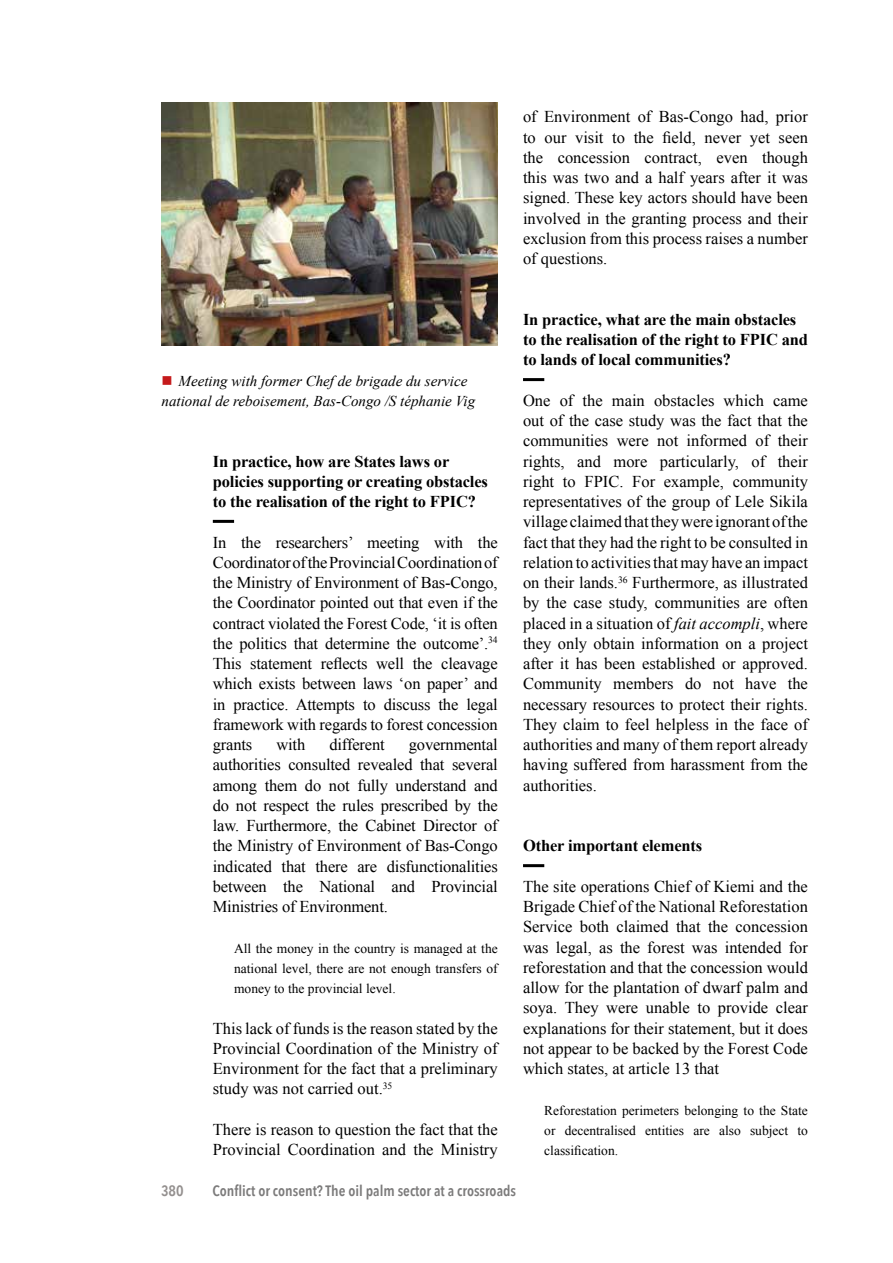
<style>
.page{position:relative;width:893px;height:1263px;background:#fff}
.page>*{position:absolute;margin:0;border:0;box-sizing:border-box;transform-origin:0 0}
.t1{font:16.5px/20.2px "Times New Roman";color:#000;text-align:justify}
.t2{font:700 16.5px/20.2px "Times New Roman";letter-spacing:-.01em;color:#000}
.t3{font:italic 15px/20.2px "Times New Roman";color:#000}
.t4{font:600 15px "Avenir Next Condensed";color:#7c7b7b}
.t5{font:600 15px "Avenir Next Condensed";color:#94908f}
.t6{font:13.5px/20.2px "Times New Roman";color:#000;text-align:justify}
.s1{color:#c51a1b}
.s2{font-style:italic}
</style>
<div class="page">
<hr style="left:213px;top:520px;width:21px;height:3px;background:#000">
<hr style="left:523px;top:378px;width:21px;height:3px;background:#000">
<hr style="left:523px;top:864px;width:21px;height:3px;background:#000">
<img style="left:162px;top:103px;width:335px;height:242px">
<p class="t3" style="left:162px;top:371px;width:315px"><span class="s1">■</span> Meeting with former Chef de brigade du service national de reboisement, Bas-Congo /S téphanie Vig</p>
<p class="t2" style="left:213px;top:450px;width:277px">In practice, how are States laws or policies supporting or creating obstacles to the realisation of the right to FPIC?</p>
<p class="t1" style="left:213px;top:532px;width:286px">In the researchers’ meeting with the Coordinator of the Provincial Coordination of the Ministry of Environment of Bas-Congo, the Coordinator pointed out that even if the contract violated the Forest Code, ‘it is often the politics that determine the outcome’.<sup>34<br></sup>This statement reflects well the cleavage which exists between laws ‘on paper’ and in practice. Attempts to discuss the legal framework with regards to forest concession grants</p>
<p class="t1" style="left:213px;top:734px;width:286px;text-indent:196px">governmental authorities consulted revealed that several among them do not fully understand and do not respect the rules prescribed by the law. Furthermore, the Cabinet Director of the Ministry of Environment of Bas-Congo indicated that there are disfunctionalities between the National and Provincial Ministries of Environment.</p>
<p class="t6" style="left:234px;top:938px;width:265px">All the money in the country is managed at the national level, there are not enough transfers of money to the provincial level.</p>
<p class="t1" style="left:213px;top:1018px;width:286px">This lack of funds is the reason stated by the Provincial Coordination of the Ministry of Environment for the fact that a preliminary study was not carried out.<sup>35</sup></p>
<p class="t1" style="left:213px;top:1119px;width:286px">There is reason to question the fact that the<br>Provincial Coordination and the Ministry</p>
<p class="t1" style="left:276px;top:734px;width:30px">with</p>
<p class="t1" style="left:329px;top:734px;width:57px">different</p>
<p class="t1" style="left:523px;top:106px;width:286px">of Environment of Bas-Congo had, prior to our visit to the field, never yet seen the concession contract, even though this was two and a half years after it was signed. These key actors should have been involved in the granting process and their exclusion from this process raises a number of questions.</p>
<p class="t2" style="left:523px;top:309px;width:286px">In practice, what are the main obstacles to the realisation of the right to FPIC and to lands of local communities?</p>
<p class="t1" style="left:523px;top:390px;width:286px">One of the main obstacles which came out of the case study was the fact that the communities were not informed of their rights, and more particularly, of their right to FPIC. For example, community representatives of the group of Lele Sikila village claimed that they were ignorant of the fact that they had the right to be consulted in relation to activities that may have an impact on their lands.<sup>36</sup> Furthermore, as illustrated by the case study, communities are often placed in a situation of <span class="s2">fait accompli</span>, where they only obtain information on a project after it has been established or approved.<br>Community members do not have the necessary resources to protect their rights.<br>They claim to feel helpless in the face of authorities and many of them report already having suffered from harassment from the authorities.</p>
<p class="t2" style="left:523px;top:835px;width:181px">Other important elements</p>
<p class="t1" style="left:523px;top:876px;width:286px">The site operations Chief of Kiemi and the Brigade Chief of the National Reforestation Service both claimed that the concession was legal, as the forest was intended for reforestation and that the concession would allow for the plantation of dwarf palm and soya. They were unable to provide clear explanations for their statement, but it does not appear to be backed by the Forest Code which states, at article 13 that</p>
<p class="t6" style="left:544px;top:1100px;width:265px">Reforestation perimeters belonging to the State or decentralised entities are also subject to classification.</p>
<p class="t5" style="left:161px;top:1181px;width:24px">380</p>
<p class="t4" style="left:213px;top:1181px;width:305px">Conflict or consent? The oil palm sector at a crossroads</p>
</div>
